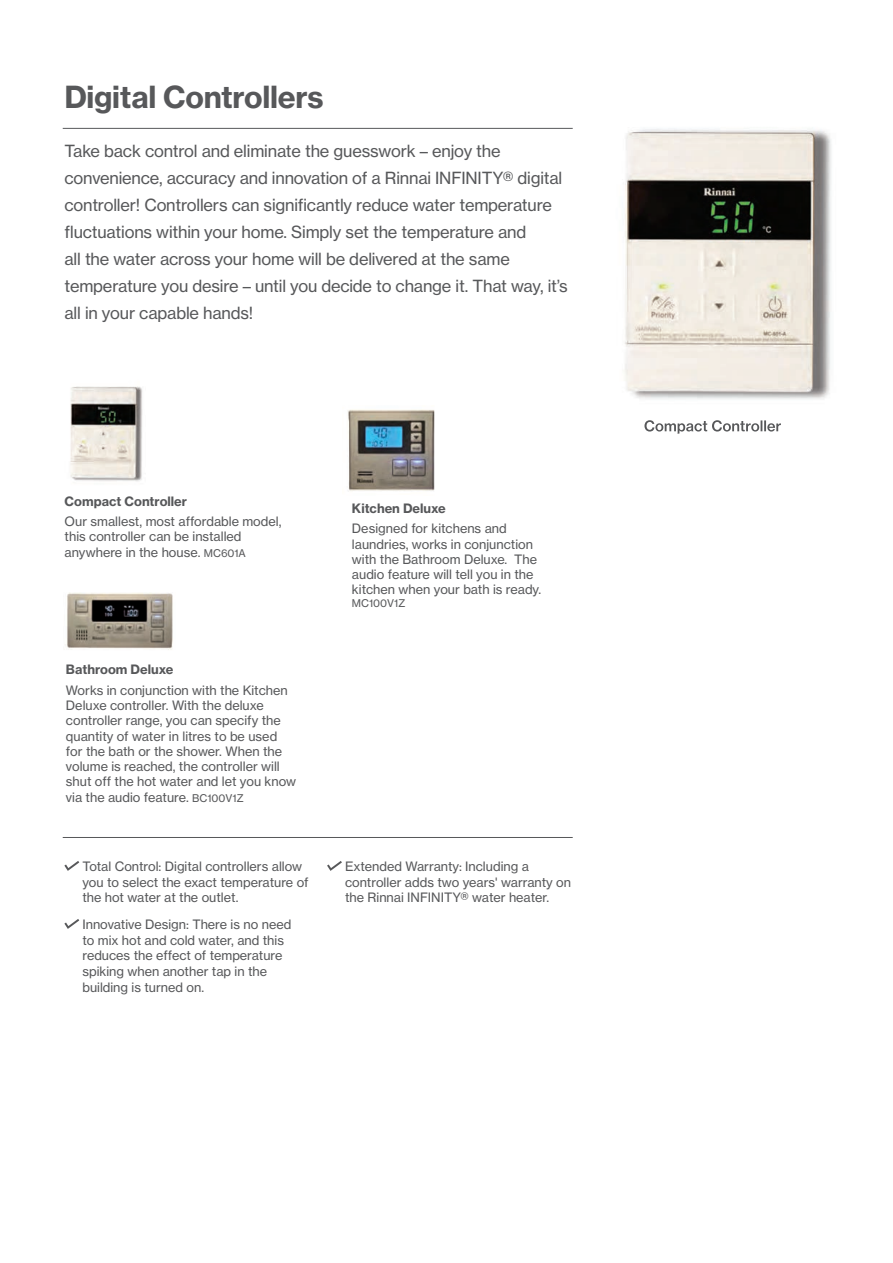
<style>
.page{position:relative;width:893px;height:1263px;background:#fff}
.page>*{position:absolute;margin:0;border:0;box-sizing:border-box;transform-origin:0 0}
.t1{font:30px "N Haas Grotesk TX Pro 75 Bd";letter-spacing:-.01em;color:#57585a}
.t2{font:16.5px/27px "N Haas Grotesk TX Pro 55 Rg";letter-spacing:-.01em;color:#57585a}
.t3{font:12.75px/15.3px "N Haas Grotesk TX Pro 55 Rg";color:#57585a}
.t4{font:12.75px "N Haas Grotesk TX Pro 75 Bd";color:#57585a}
.t5{font:10.5px "N Haas Grotesk TX Pro 55 Rg";color:#57585a}
.s1{font-size:10.5px}
</style>
<div class="page">
<svg style="left:64px;top:861px;width:16px;height:10px"></svg>
<svg style="left:64px;top:919px;width:16px;height:10px"></svg>
<svg style="left:327px;top:861px;width:15px;height:10px"></svg>
<hr style="left:63px;top:837px;width:510px;height:1px;background:#57585a">
<hr style="left:63px;top:128px;width:510px;height:1px;background:#57585a">
<img style="left:624px;top:128px;width:207px;height:271px">
<img style="left:644px;top:420px;width:137px;height:12px">
<img style="left:65px;top:592px;width:108px;height:58px">
<img style="left:348px;top:409px;width:87px;height:82px">
<img style="left:70px;top:386px;width:73px;height:96px">
<h1 class="t1" style="left:64px;top:78px;width:261px">Digital Controllers</h1>
<p class="t2" style="left:65px;top:138px;width:505px">Take back control and eliminate the guesswork – enjoy the convenience, accuracy and innovation of a Rinnai INFINITY® digital controller! Controllers can significantly reduce water temperature fluctuations within your home. Simply set the temperature and<br>all the water across your home will be delivered at the same temperature you desire – until you decide to change it. That way, it’s all in your capable hands!</p>
<p class="t4" style="left:65px;top:493px;width:124px">Compact Controller</p>
<p class="t3" style="left:65px;top:514px;width:218px">Our smallest, most affordable model, this controller can be installed anywhere in the house. <span class="s1">MC601A</span></p>
<p class="t4" style="left:66px;top:661px;width:109px">Bathroom Deluxe</p>
<p class="t3" style="left:66px;top:682px;width:232px">Works in conjunction with the Kitchen Deluxe controller. With the deluxe controller range, you can specify the quantity of water in litres to be used for the bath or the shower. When the volume is reached, the controller will shut off the hot water and let you know via the audio feature. <span class="s1">BC100V1Z</span></p>
<p class="t3" style="left:82px;top:858px;width:228px;line-height:15.8px">Total Control: Digital controllers allow you to select the exact temperature of the hot water at the outlet.</p>
<p class="t3" style="left:82px;top:916px;width:210px;line-height:15.8px">Innovative Design: There is no need to mix hot and cold water, and this reduces the effect of temperature spiking when another tap in the building is turned on.</p>
<p class="t4" style="left:352px;top:500px;width:95px">Kitchen Deluxe</p>
<p class="t3" style="left:352px;top:521px;width:191px">Designed for kitchens and laundries, works in conjunction with the Bathroom Deluxe. The audio feature will tell you in the kitchen when your bath is ready.</p>
<p class="t5" style="left:352px;top:597px;width:55px">MC100V1Z</p>
<p class="t3" style="left:345px;top:858px;width:227px;line-height:15.8px">Extended Warranty: Including a controller adds two years' warranty on the Rinnai INFINITY® water heater.</p>
</div>
